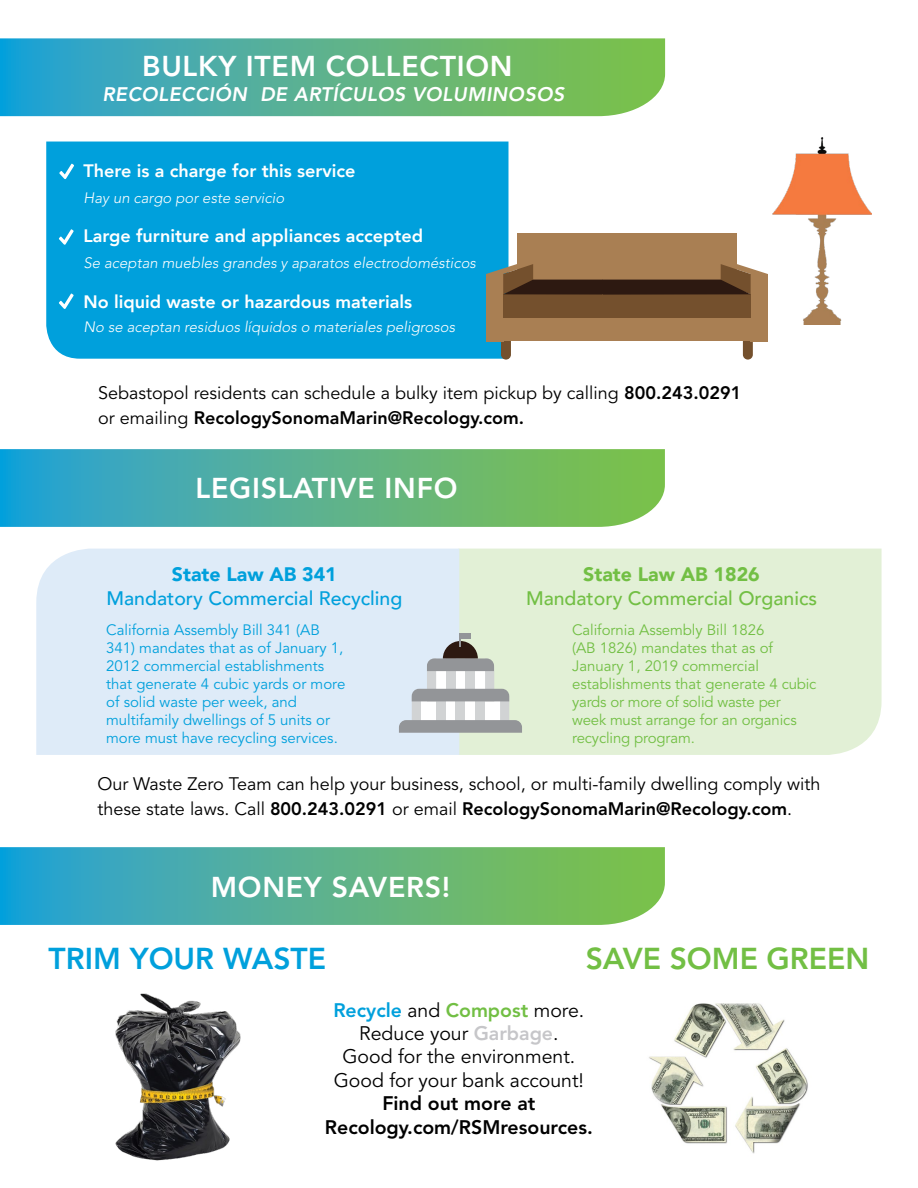
<style>
.page{position:relative;width:918px;height:1188px;background:#fff}
.page>*{position:absolute;margin:0;border:0;box-sizing:border-box;transform-origin:0 0}
.t1{font:800 30px "Avenir LT Std";color:#00a0dc}
.t2{font:800 30px "Avenir LT Std";color:#72bf44}
.t3{font:800 28.5px "Avenir LT Std";letter-spacing:.025em;color:#fff}
.t4{font:19.5px/23.4px "Avenir LT Std";color:#000;text-align:center}
.t5{font:800 19.5px/23.4px "Avenir LT Std";color:#000;text-align:center}
.t6{font:italic 800 19.5px "Avenir LT Std";letter-spacing:.025em;color:#fff}
.t7{font:500 19.5px "Avenir";color:#00a0dc}
.t8{font:500 19.5px "Avenir";color:#72bf44}
.t9{font:900 19.5px "Avenir";color:#72bf44}
.t10{font:900 19.5px "Avenir";color:#00a0dc}
.t11{font:18px/24.8px "Avenir LT Std";color:#000}
.t12{font:800 18px "Avenir";color:#fff}
.t13{font:15px/18px "Avenir LT Std";color:#00a0dc}
.t14{font:15px/18px "Avenir LT Std";letter-spacing:-.005em;color:#72bf44}
.t15{font:italic 300 15px "Avenir LT Std";color:#fff}
.s1{font-weight:800}
.s2{font-weight:800;color:#00a0dc}
.s3{font-weight:800;color:#72bf44}
.s4{font-weight:800;color:#c6c6c9}
</style>
<div class="page">
<svg style="left:0;top:38px;width:665px;height:78px;background:#59b38f"></svg>
<div style="left:46px;top:142px;width:462px;height:217px;background:#00a0dc"></div>
<svg style="left:59px;top:164px;width:15px;height:15px"></svg>
<svg style="left:59px;top:229px;width:15px;height:16px"></svg>
<svg style="left:59px;top:294px;width:15px;height:15px"></svg>
<div style="left:84px;top:159px;width:405px;height:173px;background:#00a0dc"></div>
<div style="left:501px;top:332px;width:10px;height:28px;background:#74502d;border-radius:5px"></div>
<div style="left:486px;top:274px;width:17px;height:67px;background:#a97f53"></div>
<div style="left:503px;top:318px;width:148px;height:23px;background:#a97f53"></div>
<div style="left:503px;top:294px;width:148px;height:24px;background:#74502d"></div>
<div style="left:517px;top:233px;width:134px;height:47px;background:#a97f53"></div>
<div style="left:743px;top:332px;width:10px;height:28px;background:#74502d;border-radius:5px"></div>
<div style="left:751px;top:274px;width:17px;height:67px;background:#a97f53"></div>
<div style="left:602px;top:318px;width:149px;height:23px;background:#a97f53"></div>
<div style="left:602px;top:294px;width:149px;height:24px;background:#74502d"></div>
<div style="left:603px;top:233px;width:134px;height:47px;background:#a97f53"></div>
<svg style="left:486px;top:264px;width:282px;height:31px"></svg>
<img style="left:772px;top:138px;width:100px;height:187px">
<div style="left:459px;top:549px;width:423px;height:206px;background:#e2f0d6"></div>
<div style="left:36px;top:549px;width:423px;height:206px;background:#deebf8"></div>
<div style="left:526px;top:562px;width:291px;height:61px;background:#e2f0d6"></div>
<svg style="left:399px;top:633px;width:123px;height:100px;background:#c4c9c8"></svg>
<svg style="left:0;top:449px;width:665px;height:78px;background:#59b28f"></svg>
<svg style="left:0;top:847px;width:665px;height:78px;background:#59b28f"></svg>
<img style="left:649px;top:1003px;width:159px;height:151px">
<img style="left:115px;top:993px;width:126px;height:168px">
<h2 class="t3" style="left:142px;top:49px;width:372px">BULKY ITEM COLLECTION</h2>
<p class="t6" style="left:103px;top:82px;width:93px">RECOLECCIÓN</p>
<p class="t6" style="left:260px;top:82px;width:223px">DE ARTÍCULOS VOLUMINO</p>
<p class="t6" style="left:525px;top:82px;width:41px">SOS</p>
<p class="t12" style="left:84px;top:157px;width:274px">There is a charge for this service</p>
<p class="t15" style="left:84px;top:189px;width:202px">Hay un cargo por este servicio</p>
<p class="t12" style="left:84px;top:222px;width:341px">Large furniture and appliances accepted</p>
<p class="t15" style="left:84px;top:254px;width:394px">Se aceptan muebles grandes y aparatos electrodomésticos</p>
<p class="t12" style="left:84px;top:287px;width:330px">No liquid waste or hazardous materials</p>
<p class="t15" style="left:84px;top:318px;width:373px">No se aceptan residuos líquidos o materiales peligrosos</p>
<p class="t11" style="left:98px;top:381px;width:645px">Sebastopol residents can schedule a bulky item pickup by calling <span class="s1">800.243.0291 </span>or emailing <span class="s1">RecologySonomaMarin@Recology.com.</span></p>
<h2 class="t3" style="left:196px;top:471px;width:263px">LEGISLATIVE INFO</h2>
<p class="t9" style="left:583px;top:558px;width:178px">State Law AB 1826</p>
<p class="t8" style="left:526px;top:581px;width:293px">Mandatory Commercial Organics</p>
<p class="t14" style="left:572px;top:621px;width:246px">California Assembly Bill 1826<br>(AB 1826) mandates that as of<br>January 1, 2019 commercial establishments that generate 4 cubic yards or more of solid waste per week must arrange for an organics recycling program.</p>
<p class="t11" style="left:97px;top:772px;width:725px">Our Waste Zero Team can help your business, school, or multi-family dwelling comply with these state laws. Call <span class="s1">800.243.0291</span> or email <span class="s1">RecologySonomaMarin@Recology.com</span>.</p>
<p class="t10" style="left:172px;top:558px;width:166px">State Law AB 341</p>
<p class="t7" style="left:106px;top:581px;width:297px">Mandatory Commercial Recycling</p>
<p class="t13" style="left:106px;top:621px;width:241px">California Assembly Bill 341 (AB 341) mandates that as of January 1, 2012 commercial establishments that generate 4 cubic yards or more of solid waste per week, and multifamily dwellings of 5 units or more must have recycling services.</p>
<h2 class="t3" style="left:211px;top:870px;width:241px">MONEY SAVERS!</h2>
<h1 class="t1" style="left:49px;top:940px;width:279px">TRIM YOUR WASTE</h1>
<h1 class="t2" style="left:586px;top:940px;width:285px">SAVE SOME GREEN</h1>
<p class="t4" style="left:333px;top:999px;width:253px"><span class="s2">Recycle</span> and <span class="s3">Compost</span> more.<br>Reduce your <span class="s4">Garbage</span>.<br>Good for the environment.<br>Good for your bank account!</p>
<p class="t5" style="left:325px;top:1092px;width:269px">Find out more at<br>Recology.com/RSMresources.</p>
</div>
